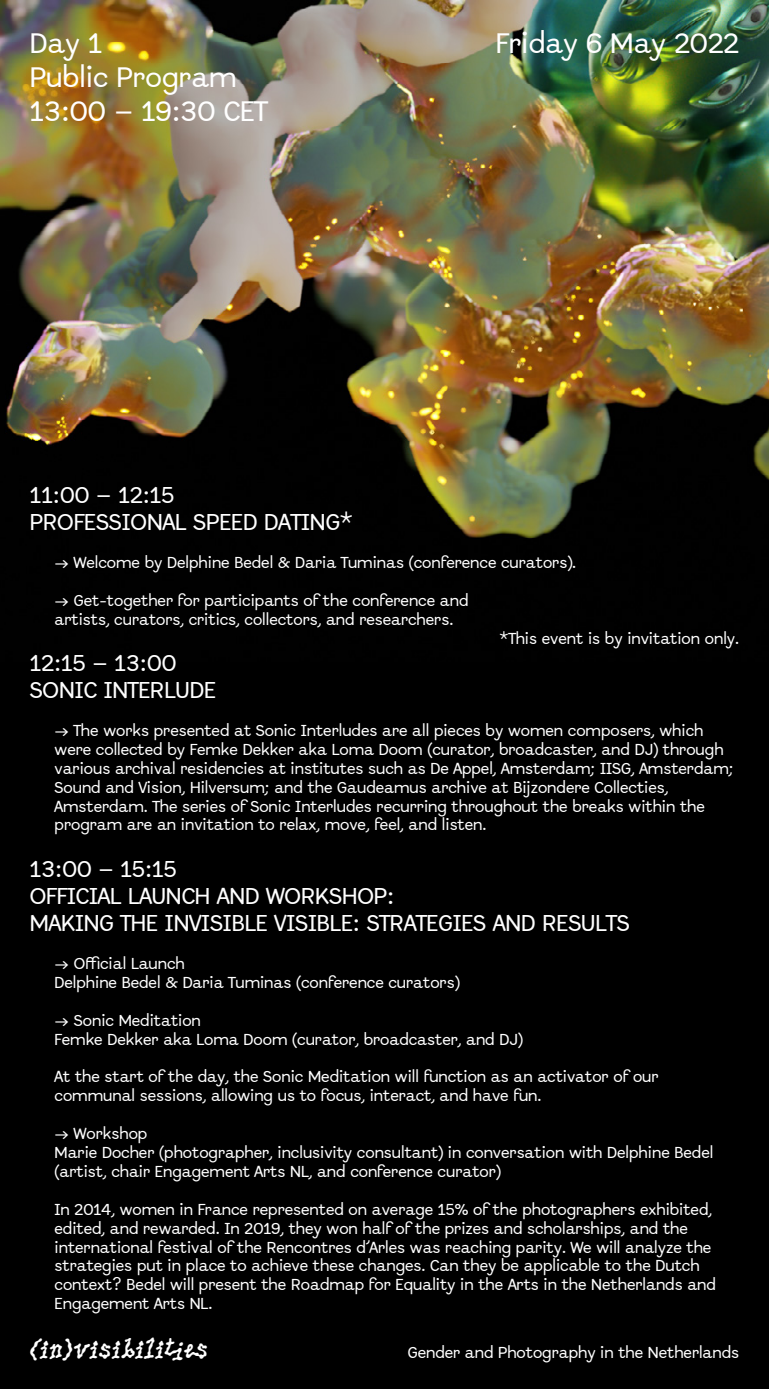
<style>
.page{position:relative;width:769px;height:1389px;background:#000}
.page>*{position:absolute;margin:0;border:0;box-sizing:border-box;transform-origin:0 0}
.t1{font:28px/33.6px "Abordage";color:#fff}
.t2{font:28px "Pic Nic";letter-spacing:-.035em;color:#fff}
.t3{font:22.75px/27.3px "Abordage";color:#fff}
.t4{font:15.75px/18.9px "Abordage";color:#fff}
</style>
<div class="page">
<img style="left:0;top:0;width:769px;height:539px">
<h1 class="t1" style="left:30px;top:27px;width:74px">Day 1</h1>
<h1 class="t1" style="left:496px;top:27px;width:245px">Friday 6 May 2022</h1>
<h1 class="t1" style="left:30px;top:60px;width:239px">Public Program<br>13:00 – 19:30 CET</h1>
<h2 class="t3" style="left:30px;top:481px;width:325px">11:00 – 12:15<br>PROFESSIONAL SPEED DATING*</h2>
<p class="t4" style="left:55px;top:553px;width:523px">→ Welcome by Delphine Bedel &amp; Daria Tuminas (conference curators).</p>
<p class="t4" style="left:55px;top:591px;width:415px">→ Get-together for participants of the conference and artists, curators, critics, collectors, and researchers.</p>
<p class="t4" style="left:500px;top:629px;width:241px">*This event is by invitation only.</p>
<h2 class="t3" style="left:30px;top:649px;width:188px">12:15 – 13:00<br>SONIC INTERLUDE</h2>
<p class="t4" style="left:55px;top:721px;width:680px">→ The works presented at Sonic Interludes are all pieces by women composers, which were collected by Femke Dekker aka Loma Doom (curator, broadcaster, and DJ) through various archival residencies at institutes such as De Appel, Amsterdam; IISG, Amsterdam; Sound and Vision, Hilversum; and the Gaudeamus archive at Bijzondere Collecties, Amsterdam. The series of Sonic Interludes recurring throughout the breaks within the program are an invitation to relax, move, feel, and listen.</p>
<h2 class="t3" style="left:30px;top:855px;width:601px">13:00 – 15:15<br>OFFICIAL LAUNCH AND WORKSHOP:<br>MAKING THE INVISIBLE VISIBLE: STRATEGIES AND RESULTS</h2>
<p class="t4" style="left:55px;top:954px;width:406px">→ Official Launch<br>Delphine Bedel &amp; Daria Tuminas (conference curators)</p>
<p class="t4" style="left:55px;top:1011px;width:470px">→ Sonic Meditation<br>Femke Dekker aka Loma Doom (curator, broadcaster, and DJ)</p>
<p class="t4" style="left:55px;top:1067px;width:605px">At the start of the day, the Sonic Meditation will function as an activator of our communal sessions, allowing us to focus, interact, and have fun.</p>
<p class="t4" style="left:55px;top:1124px;width:660px">→ Workshop<br>Marie Docher (photographer, inclusivity consultant) in conversation with Delphine Bedel (artist, chair Engagement Arts NL, and conference curator)</p>
<p class="t4" style="left:55px;top:1200px;width:663px">In 2014, women in France represented on average 15% of the photographers exhibited, edited, and rewarded. In 2019, they won half of the prizes and scholarships, and the international festival of the Rencontres d’Arles was reaching parity. We will analyze the strategies put in place to achieve these changes. Can they be applicable to the Dutch context? Bedel will present the Roadmap for Equality in the Arts in the Netherlands and Engagement Arts NL.</p>
<h1 class="t2" style="left:30px;top:1329px;width:180px">(in)visibilities</h1>
<p class="t4" style="left:408px;top:1343px;width:333px">Gender and Photography in the Netherlands</p>
</div>
